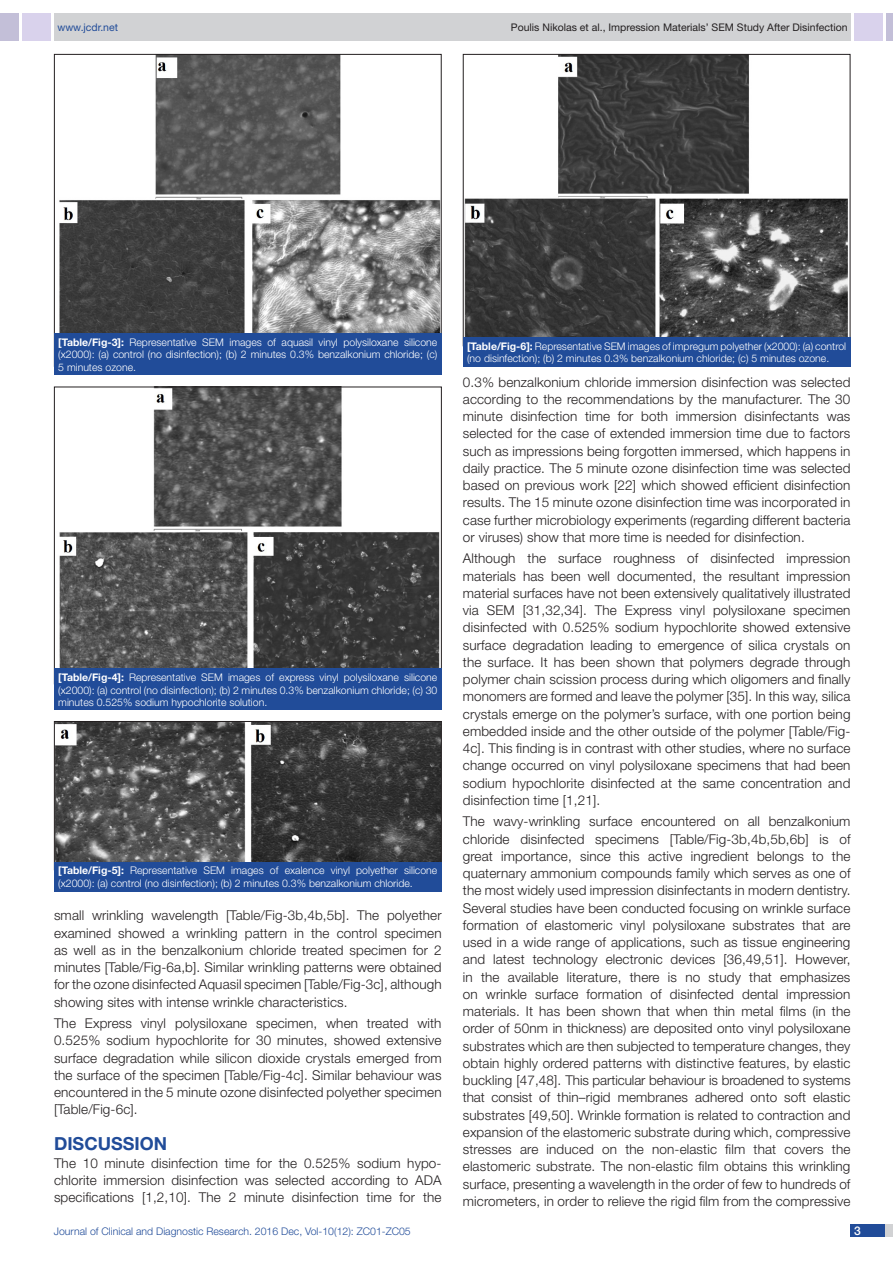
<style>
.page{position:relative;width:893px;height:1263px;background:#fff}
.page>*{position:absolute;margin:0;border:0;box-sizing:border-box;transform-origin:0 0}
.Heading{font:700 18px "Helvetica Neue";color:#214c99}
.Body_text{font:300 13.5px/17.2px "Helvetica Neue";letter-spacing:.01em;color:#231f20;text-align:justify}
.t1{font:500 12px "Helvetica Neue";color:#fff}
.Table_text{font:300 10.5px/12.6px "Helvetica Neue";color:#fff;text-align:justify}
.t2{font:300 10.5px "Helvetica Neue";color:#214c99}
.t3{font:10.5px "Helvetica Neue";color:#231f20}
.t4{font:10.5px "Helvetica Neue";color:#214c99}
.s1{font-weight:700}
</style>
<div class="page">
<div style="left:54px;top:13px;width:796px;height:28px;background:#d1d2d4"></div>
<div style="left:0;top:13px;width:19px;height:28px;background:#c3bfd8"></div>
<div style="left:22px;top:13px;width:29px;height:28px;background:#d9d2ec"></div>
<div style="left:886px;top:13px;width:7px;height:28px;background:#c3bfd8"></div>
<div style="left:854px;top:13px;width:29px;height:28px;background:#d9d2ec"></div>
<div style="left:850px;top:1224px;width:43px;height:13px;background:#d1d2d4"></div>
<div style="left:850px;top:1224px;width:35px;height:13px;background:#214c99"></div>
<img style="left:59px;top:56px;width:381px;height:277px">
<img style="left:465px;top:56px;width:383px;height:281px">
<img style="left:59px;top:389px;width:381px;height:279px">
<img style="left:56px;top:723px;width:384px;height:139px">
<div style="left:54px;top:721px;width:388px;height:149px;border:1px solid #231f20"></div>
<div style="left:54px;top:333px;width:388px;height:42px;background:#214c99"></div>
<div style="left:463px;top:337px;width:387px;height:29px;background:#214c99"></div>
<div style="left:54px;top:668px;width:388px;height:42px;background:#214c99"></div>
<div style="left:54px;top:862px;width:388px;height:29px;background:#214c99"></div>
<p class="t4" style="left:57px;top:21px;width:62px">www.jcdr.net</p>
<p class="t3" style="left:511px;top:21px;width:338px">Poulis Nikolas et al., Impression Materials’ SEM Study After Disinfection</p>
<p class="Table_text" style="left:58px;top:336px;width:381px"><span class="s1">[Table/Fig-3]:</span> Representative SEM images of aquasil vinyl polysiloxane silicone (x2000): (a) control (no disinfection); (b) 2 minutes 0.3% benzalkonium chloride; (c)<br>5 minutes ozone.</p>
<p class="Table_text" style="left:467px;top:339px;width:381px"><span class="s1">[Table/Fig-6]:</span> Representative SEM images of impregum polyether (x2000): (a) control (no disinfection); (b) 2 minutes 0.3% benzalkonium chloride; (c) 5 minutes ozone.</p>
<p class="Table_text" style="left:58px;top:671px;width:381px"><span class="s1">[Table/Fig-4]:</span> Representative SEM images of express vinyl polysiloxane silicone (x2000): (a) control (no disinfection); (b) 2 minutes 0.3% benzalkonium chloride; (c) 30 minutes 0.525% sodium hypochlorite solution.</p>
<p class="Table_text" style="left:58px;top:864px;width:381px"><span class="s1">[Table/Fig-5]:</span> Representative SEM images of exalence vinyl polyether silicone (x2000): (a) control (no disinfection); (b) 2 minutes 0.3% benzalkonium chloride.</p>
<p class="Body_text" style="left:54px;top:907px;width:389px">small wrinkling wavelength [Table/Fig-3b,4b,5b]. The polyether examined showed a wrinkling pattern in the control specimen as well as in the benzalkonium chloride treated specimen for 2 minutes [Table/Fig-6a,b]. Similar wrinkling patterns were obtained for the ozone disinfected Aquasil specimen [Table/Fig-3c], although showing sites with intense wrinkle characteristics.</p>
<p class="Body_text" style="left:54px;top:1014px;width:389px">The Express vinyl polysiloxane specimen, when treated with 0.525% sodium hypochlorite for 30 minutes, showed extensive surface degradation while silicon dioxide crystals emerged from the surface of the specimen [Table/Fig-4c]. Similar behaviour was encountered in the 5 minute ozone disinfected polyether specimen [Table/Fig-6c].</p>
<p class="Heading" style="left:54px;top:1133px;width:112px">DISCUSSION</p>
<p class="Body_text" style="left:54px;top:1154px;width:389px">The 10 minute disinfection time for the 0.525% sodium hypo&shy;chlorite immersion disinfection was selected according to ADA specifications [1,2,10]. The 2 minute disinfection time for the</p>
<p class="Body_text" style="left:463px;top:373px;width:389px">0.3% benzalkonium chloride immersion disinfection was selected according to the recommendations by the manufacturer. The 30 minute disinfection time for both immersion disinfectants was selected for the case of extended immersion time due to factors such as impressions being forgotten immersed, which happens in daily practice. The 5 minute ozone disinfection time was selected based on previous work [22] which showed efficient disinfection results. The 15 minute ozone disinfection time was incorporated in case further microbiology experiments (regarding different bacteria or viruses) show that more time is needed for disinfection.</p>
<p class="Body_text" style="left:463px;top:550px;width:389px">Although the surface roughness of disinfected impression materials has been well documented, the resultant impression material surfaces have not been extensively qualitatively illustrated via SEM [31,32,34]. The Express vinyl polysiloxane specimen disinfected with 0.525% sodium hypochlorite showed extensive surface degradation leading to emergence of silica crystals on the surface. It has been shown that polymers degrade through polymer chain scission process during which oligomers and finally monomers are formed and leave the polymer [35]. In this way, silica crystals emerge on the polymer’s surface, with one portion being embedded inside and the other outside of the polymer [Table/Fig-4c]. This finding is in contrast with other studies, where no surface change occurred on vinyl polysiloxane specimens that had been sodium hypochlorite disinfected at the same concentration and disinfection time [1,21].</p>
<p class="Body_text" style="left:463px;top:813px;width:389px">The wavy-wrinkling surface encountered on all benzalkonium chloride disinfected specimens [Table/Fig-3b,4b,5b,6b] is of great importance, since this active ingredient belongs to the quaternary ammonium compounds family which serves as one of the most widely used impression disinfectants in modern dentistry.<br>Several studies have been conducted focusing on wrinkle surface formation of elastomeric vinyl polysiloxane substrates that are used in a wide range of applications, such as tissue engineering and latest technology electronic devices [36,49,51]. However, in the available literature, there is no study that emphasizes on wrinkle surface formation of disinfected dental impression materials. It has been shown that when thin metal films (in the order of 50nm in thickness) are deposited onto vinyl polysiloxane substrates which are then subjected to temperature changes, they obtain highly ordered patterns with distinctive features, by elastic buckling [47,48]. This particular behaviour is broadened to systems that consist of thin–rigid membranes adhered onto soft elastic substrates [49,50]. Wrinkle formation is related to contraction and expansion of the elastomeric substrate during which, compressive stresses are induced on the non-elastic film that covers the elastomeric substrate. The non-elastic film obtains this wrinkling surface, presenting a wavelength in the order of few to hundreds of micrometers, in order to relieve the rigid film from the compressive</p>
<p class="t2" style="left:54px;top:1225px;width:358px">Journal of Clinical and Diagnostic Research. 2016 Dec, Vol-10(12): ZC01-ZC05</p>
<p class="t1" style="left:854px;top:1223px;width:8px">3</p>
</div>
